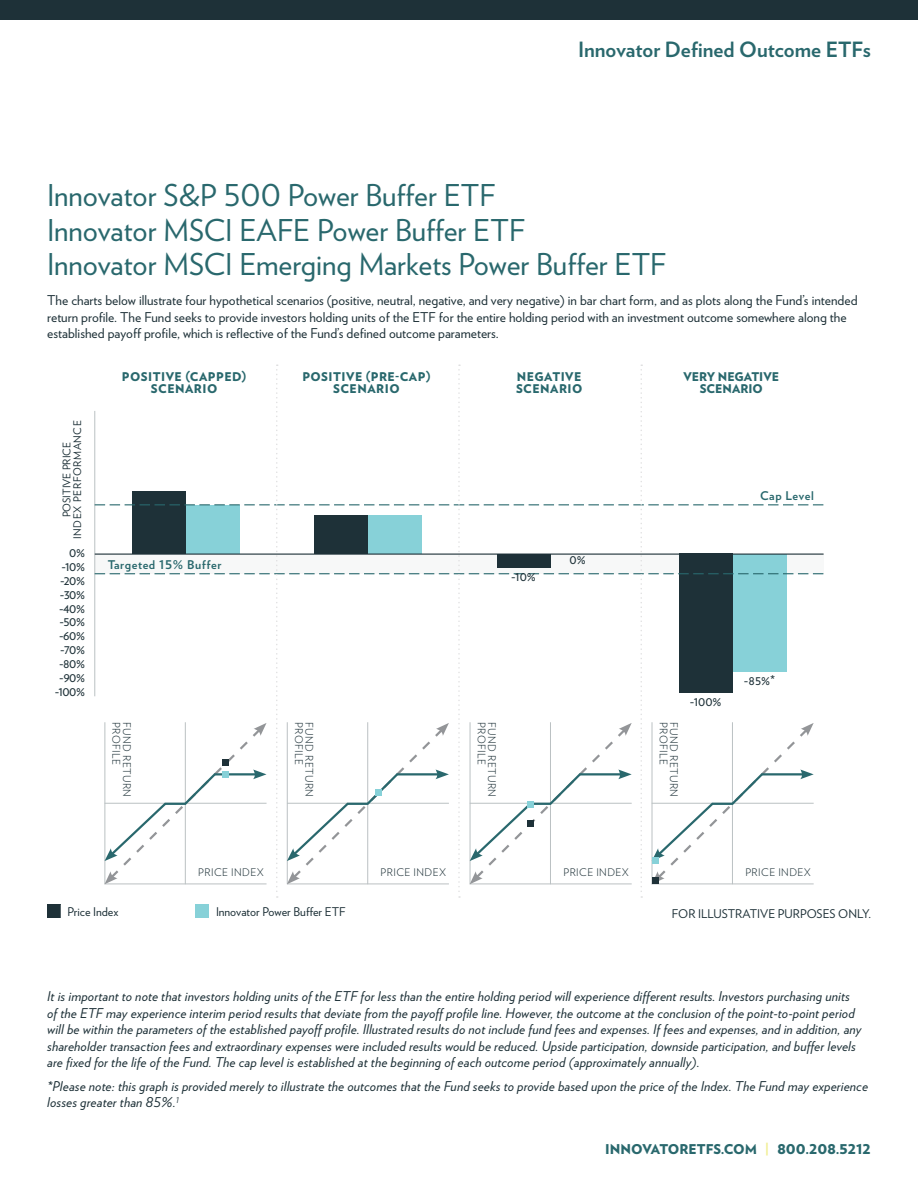
<style>
.page{position:relative;width:918px;height:1188px;background:#fff}
.page>*{position:absolute;margin:0;border:0;box-sizing:border-box;transform-origin:0 0}
.t1{font:30px "Verlag";color:#29686d}
.t2{font:700 21px "Verlag";color:#29686d}
.Copy{font:italic 13.5px/16.5px "Verlag";letter-spacing:.01em;color:#1e3138}
.Copy-2{font:13.5px/16.5px "Verlag";color:#1e3138}
.Chart_-_number_axis{font:13.5px "Verlag";letter-spacing:-.03em;color:#1e3138}
.t3{font:900 13.5px "Verlag";color:#29686d}
.Chart_-_number_chart{font:13.5px "Verlag";color:#1e3138}
.Chart_-_Header_1{font:900 12px/12px "Verlag";letter-spacing:.04em;color:#29686d;text-align:center}
.Chart_-_legend{font:12px "Verlag";color:#1e3138}
.Chart_-_tags{font:700 12px "Verlag";letter-spacing:.05em;color:#29686d}
.Chart_-_Header_1-2{font:900 12px "Verlag";color:#29686d}
.Chart_-_axis{font:300 10.5px "Verlag";letter-spacing:.04em;color:#1e3138}
.Chart{font:10.5px "Verlag";letter-spacing:.055em;color:#1e3138}
.Chart-2{font:10.5px "Verlag";color:#1e3138}
.s1{color:#f0ee91}
</style>
<div class="page">
<div style="left:0;top:0;width:918px;height:20px;background:#1e3138"></div>
<hr style="left:94px;top:411px;width:1px;height:285px;background:#bbc1c3">
<hr style="left:95px;top:554px;width:729px;height:1px;background:#1e3138">
<div style="left:47px;top:904px;width:14px;height:14px;background:#1e3138"></div>
<div style="left:196px;top:904px;width:13px;height:14px;background:#87d1d8"></div>
<svg style="left:95px;top:364px;width:728px;height:534px"></svg>
<h2 class="t2" style="left:578px;top:33px;width:294px">Innovator Defined Outcome ETFs</h2>
<p class="t1" style="left:47px;top:173px;width:450px">Innovator S&amp;P 500 Power Buffer ETF</p>
<p class="t1" style="left:47px;top:208px;width:479px">Innovator MSCI EAFE Power Buffer ETF</p>
<p class="t1" style="left:47px;top:242px;width:621px">Innovator MSCI Emerging Markets Power Buffer ETF</p>
<p class="Copy-2" style="left:47px;top:291px;width:812px">The charts below illustrate four hypothetical scenarios (positive, neutral, negative, and very negative) in bar chart form, and as plots along the Fund’s intended return profile. The Fund seeks to provide investors holding units of the ETF for the entire holding period with an investment outcome somewhere along the established payoff profile, which is reflective of the Fund’s defined outcome parameters.</p>
<p class="Chart" style="left:69px;top:539px;width:120px;rotate:-90deg">INDEX PERFORMANCE</p>
<p class="Chart-2" style="left:59px;top:517px;width:77px;rotate:-90deg">POSITIVE PRICE</p>
<p class="Chart_-_number_axis" style="left:69px;top:542px;width:17px">0%</p>
<p class="Chart_-_number_axis" style="left:61px;top:556px;width:25px">-10%</p>
<p class="Chart_-_number_axis" style="left:60px;top:570px;width:27px">-20%</p>
<p class="Chart_-_number_axis" style="left:60px;top:584px;width:27px">-30%</p>
<p class="Chart_-_number_axis" style="left:59px;top:598px;width:28px">-40%</p>
<p class="Chart_-_number_axis" style="left:59px;top:612px;width:27px">-50%</p>
<p class="Chart_-_number_axis" style="left:59px;top:625px;width:28px">-60%</p>
<p class="Chart_-_number_axis" style="left:60px;top:639px;width:27px">-70%</p>
<p class="Chart_-_number_axis" style="left:59px;top:653px;width:28px">-80%</p>
<p class="Chart_-_number_axis" style="left:59px;top:667px;width:27px">-90%</p>
<p class="Chart_-_number_axis" style="left:55px;top:681px;width:32px">-100%</p>
<p class="Chart_-_Header_1" style="left:122px;top:370px;width:126px">POSITIVE (CAPPED)</p>
<p class="Chart_-_Header_1" style="left:151px;top:382px;width:68px">SCENARIO</p>
<p class="Chart_-_tags" style="left:108px;top:555px;width:115px">Targeted 15% Buffer</p>
<p class="Chart_-_axis" style="left:124px;top:722px;width:44px;rotate:90deg">PROFILE</p>
<p class="Chart_-_axis" style="left:135px;top:722px;width:76px;rotate:90deg">FUND RETURN</p>
<p class="Chart_-_axis" style="left:198px;top:865px;width:67px">PRICE INDEX</p>
<p class="Chart_-_Header_1" style="left:302px;top:370px;width:130px">POSITIVE (PRE-CAP)<br>SCENARIO</p>
<p class="Chart_-_Header_1" style="left:517px;top:370px;width:66px">NEGATIVE</p>
<p class="Chart_-_Header_1" style="left:516px;top:382px;width:68px">SCENARIO</p>
<p class="Chart_-_axis" style="left:307px;top:722px;width:44px;rotate:90deg">PROFILE</p>
<p class="Chart_-_axis" style="left:317px;top:722px;width:76px;rotate:90deg">FUND RETURN</p>
<p class="Chart_-_number_chart" style="left:511px;top:567px;width:26px">-10%</p>
<p class="Chart_-_number_chart" style="left:570px;top:549px;width:18px">0%</p>
<p class="Chart_-_axis" style="left:381px;top:865px;width:67px">PRICE INDEX</p>
<p class="Chart_-_axis" style="left:489px;top:722px;width:44px;rotate:90deg">PROFILE</p>
<p class="Chart_-_axis" style="left:500px;top:722px;width:76px;rotate:90deg">FUND RETURN</p>
<p class="Chart_-_axis" style="left:563px;top:865px;width:67px">PRICE INDEX</p>
<p class="Chart_-_legend" style="left:68px;top:903px;width:52px">Price Index</p>
<p class="Chart_-_legend" style="left:216px;top:903px;width:131px">Innovator Power Buffer ETF</p>
<p class="Chart_-_Header_1-2" style="left:683px;top:367px;width:97px">VERY NEGATIVE</p>
<p class="Chart_-_Header_1-2" style="left:700px;top:379px;width:65px">SCENARIO</p>
<p class="Chart_-_tags" style="left:760px;top:487px;width:55px">Cap Level</p>
<p class="Chart_-_axis" style="left:671px;top:722px;width:44px;rotate:90deg">PROFILE</p>
<p class="Chart_-_axis" style="left:682px;top:722px;width:76px;rotate:90deg">FUND RETURN</p>
<p class="Chart_-_number_chart" style="left:690px;top:691px;width:33px">-100%</p>
<p class="Chart_-_number_chart" style="left:744px;top:670px;width:33px">-85%*</p>
<p class="Chart_-_axis" style="left:745px;top:865px;width:67px">PRICE INDEX</p>
<p class="Chart_-_legend" style="left:672px;top:905px;width:201px">FOR ILLUSTRATIVE PURPOSES ONLY.</p>
<p class="Copy" style="left:47px;top:987px;width:816px">It is important to note that investors holding units of the ETF for less than the entire holding period will experience different results. Investors purchasing units of the ETF may experience interim period results that deviate from the payoff profile line. However, the outcome at the conclusion of the point-to-point period will be within the parameters of the established payoff profile. Illustrated results do not include fund fees and expenses. If fees and expenses, and in addition, any shareholder transaction fees and extraordinary expenses were included results would be reduced. Upside participation, downside participation, and buffer levels are fixed for the life of the Fund. The cap level is established at the beginning of each outcome period (approximately annually).</p>
<p class="Copy" style="left:47px;top:1077px;width:822px">*Please note: this graph is provided merely to illustrate the outcomes that the Fund seeks to provide based upon the price of the Index. The Fund may experience losses greater than 85%.<sup>1</sup></p>
<p class="t3" style="left:605px;top:1138px;width:267px">INNOVATORETFS.COM <span class="s1">|</span> 800.208.5212</p>
</div>
